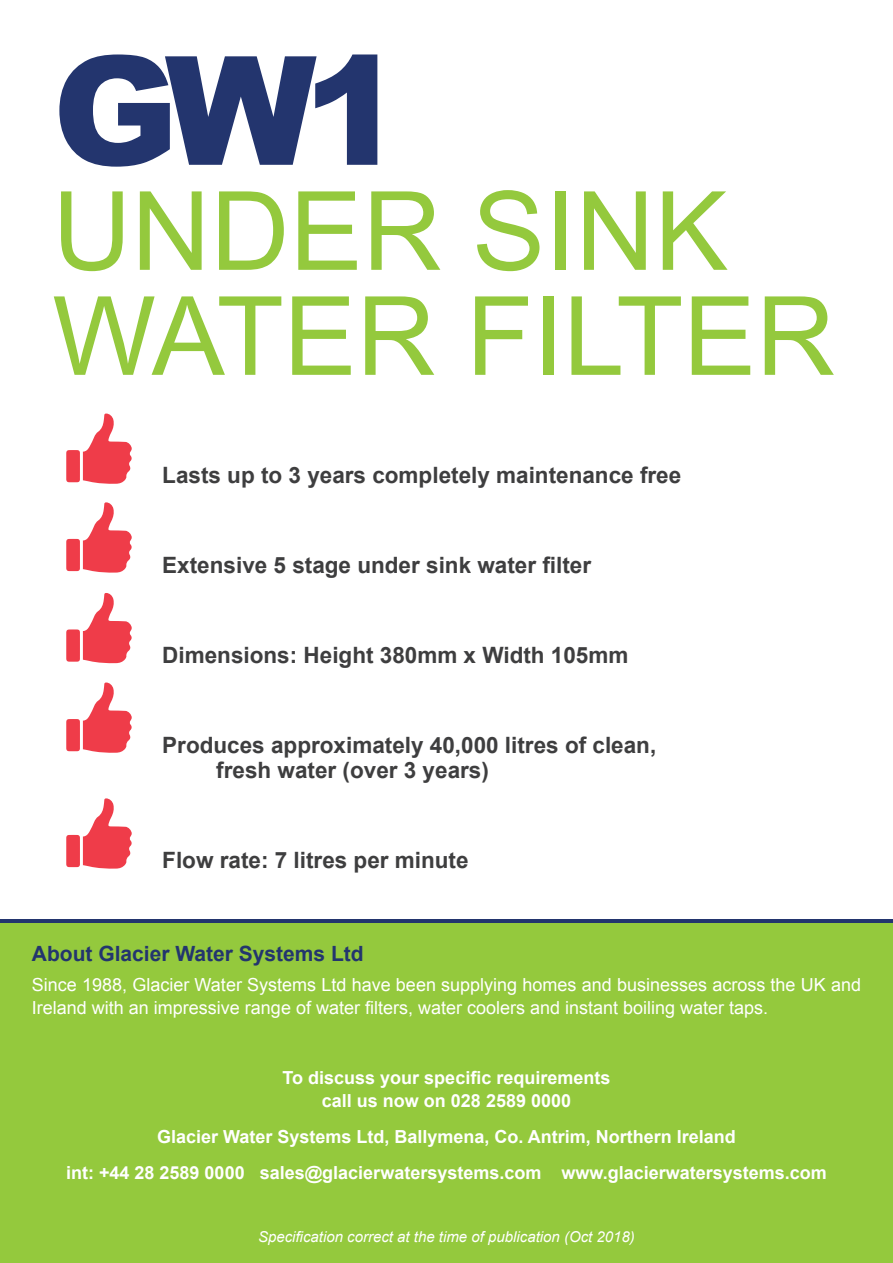
<style>
.page{position:relative;width:893px;height:1263px;background:#fff}
.page>*{position:absolute;margin:0;border:0;box-sizing:border-box;transform-origin:0 0}
.t1{font:900 151.5px "Arial";color:#23356e}
.t2{font:109.5px/105px "Arial";color:#94c93d}
.t3{font:700 22.5px "Arial";color:#3e3e3f}
.t4{font:700 21px "Arial";color:#23356e}
.t5{font:700 18px "Arial";color:#fff}
.t6{font:18px/22.5px "Arial";color:#fff}
.t7{font:italic 15px "Arial";color:#fff}
</style>
<div class="page">
<svg style="left:0;top:919px;width:893px;height:5px;background:#395264"></svg>
<div style="left:0;top:924px;width:893px;height:339px;background:#94c93d"></div>
<svg style="left:66px;top:413px;width:66px;height:71px"></svg>
<svg style="left:66px;top:502px;width:66px;height:71px"></svg>
<svg style="left:66px;top:593px;width:66px;height:70px"></svg>
<svg style="left:66px;top:682px;width:66px;height:71px"></svg>
<svg style="left:66px;top:798px;width:66px;height:71px"></svg>
<p class="t1" style="left:52px;top:1px;width:353px">GW1</p>
<p class="t2" style="left:52px;top:180px;width:784px">UNDER SINK<br>WATER FILTER</p>
<p class="t3" style="left:162px;top:460px;width:520px">Lasts up to 3 years completely maintenance free</p>
<p class="t3" style="left:162px;top:550px;width:430px">Extensive 5 stage under sink water filter</p>
<p class="t3" style="left:162px;top:640px;width:468px">Dimensions: Height 380mm x Width 105mm</p>
<p class="t3" style="left:162px;top:730px;width:495px">Produces approximately 40,000 litres of clean,</p>
<p class="t3" style="left:216px;top:756px;width:274px">fresh water (over 3 years)</p>
<p class="t3" style="left:162px;top:846px;width:308px">Flow rate: 7 litres per minute</p>
<p class="t4" style="left:32px;top:940px;width:333px">About Glacier Water Systems Ltd</p>
<p class="t6" style="left:32px;top:974px;width:831px">Since 1988, Glacier Water Systems Ltd have been supplying homes and businesses across the UK and<br>Ireland with an impressive range of water filters, water coolers and instant boiling water taps.</p>
<p class="t5" style="left:283px;top:1066px;width:329px">To discuss your specific requirements</p>
<p class="t5" style="left:322px;top:1088px;width:251px">call us now on 028 2589 0000</p>
<p class="t5" style="left:157px;top:1124px;width:580px">Glacier Water Systems Ltd, Ballymena, Co. Antrim, Northern Ireland</p>
<p class="t5" style="left:66px;top:1160px;width:762px">int: +44 28 2589 0000 sales@glacierwatersystems.com www.glacierwatersystems.com</p>
<p class="t7" style="left:258px;top:1227px;width:378px">Specification correct at the time of publication (Oct 2018)</p>
</div>
